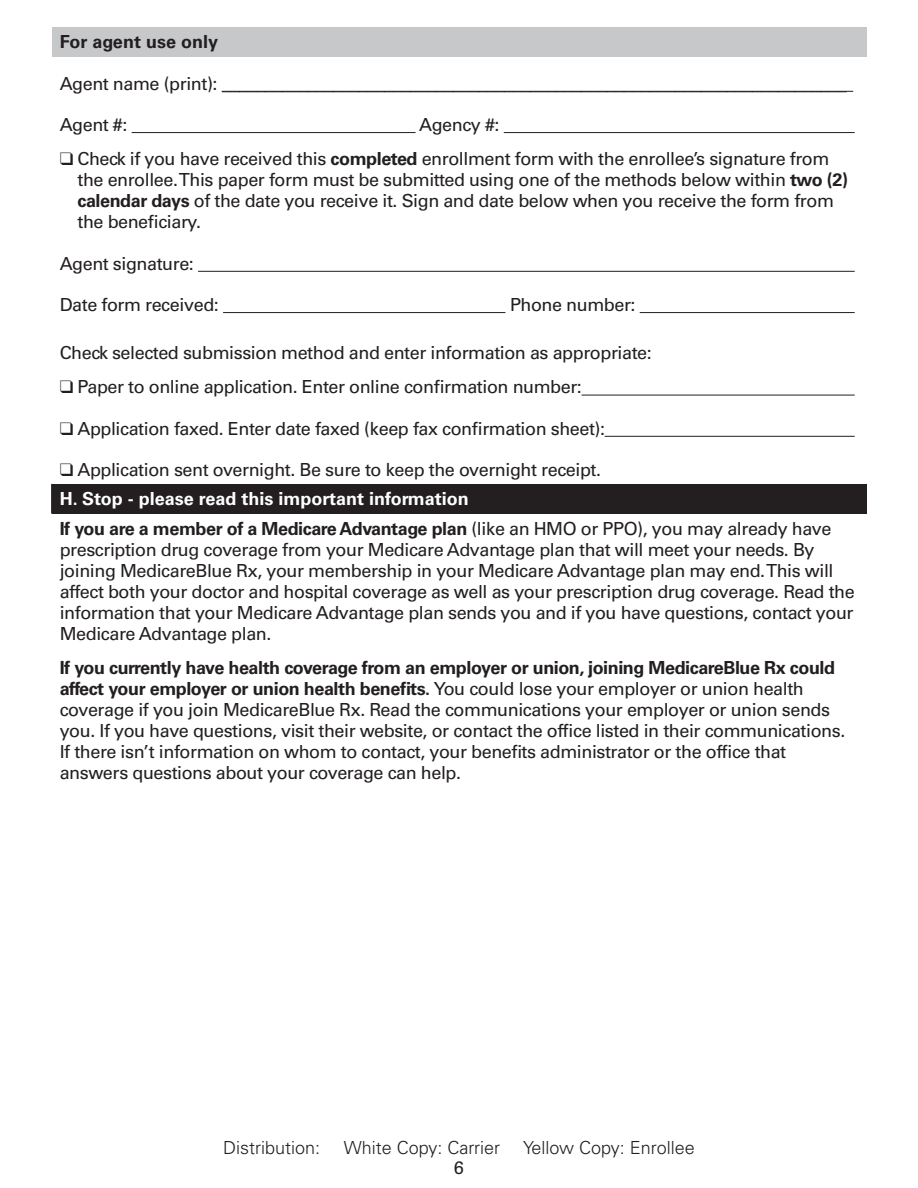
<style>
.page{position:relative;width:918px;height:1188px;background:#fff}
.page>*{position:absolute;margin:0;border:0;box-sizing:border-box;transform-origin:0 0}
.Text{font:18px/21px "Univers LT Std";letter-spacing:-.025em;color:#231f20}
.t1{font:300 18px "Univers LT Std";color:#231f20}
.Reverse_Subhead{font:700 18px "Univers LT Std";color:#fff}
.t2{font:700 18px "Univers LT Std";color:#231f20}
.s1{font-weight:700}
</style>
<div class="page">
<div style="left:52px;top:27px;width:814px;height:29px;background:#c7c8ca"></div>
<div style="left:52px;top:484px;width:814px;height:30px;background:#231f20"></div>
<hr style="left:51px;top:484px;width:1px;height:30px;background:#231f20">
<hr style="left:866px;top:484px;width:1px;height:30px;background:#231f20">
<hr style="left:222px;top:91px;width:631px;height:1px;background:#231f20">
<hr style="left:132px;top:132px;width:284px;height:1px;background:#231f20">
<hr style="left:504px;top:132px;width:351px;height:1px;background:#231f20">
<hr style="left:198px;top:271px;width:657px;height:1px;background:#231f20">
<hr style="left:223px;top:312px;width:282px;height:1px;background:#231f20">
<hr style="left:640px;top:312px;width:215px;height:1px;background:#231f20">
<hr style="left:582px;top:395px;width:273px;height:1px;background:#231f20">
<hr style="left:605px;top:436px;width:250px;height:1px;background:#231f20">
<p class="t2" style="left:60px;top:31px;width:160px">For agent use only</p>
<p class="Text" style="left:60px;top:73px;width:789px">Agent name (print): _________________________________________________________________________</p>
<p class="Text" style="left:60px;top:114px;width:69px">Agent #:</p>
<p class="Text" style="left:419px;top:114px;width:82px">Agency #:</p>
<p class="Text" style="left:77px;top:148px;width:772px;text-indent:-18px">❑ Check if you have received this <span class="s1">completed</span> enrollment form with the enrollee’s signature from the enrollee. This paper form must be submitted using one of the methods below within <span class="s1">two (2) calendar days</span> of the date you receive it. Sign and date below when you receive the form from the beneficiary.</p>
<p class="Text" style="left:60px;top:253px;width:136px">Agent signature:</p>
<p class="Text" style="left:60px;top:294px;width:161px">Date form received:</p>
<p class="Text" style="left:510px;top:294px;width:127px">Phone number:</p>
<p class="Text" style="left:60px;top:342px;width:594px">Check selected submission method and enter information as appropriate:</p>
<p class="Text" style="left:60px;top:376px;width:524px">❑ Paper to online application. Enter online confirmation number:</p>
<p class="Text" style="left:60px;top:418px;width:547px">❑ Application faxed. Enter date faxed (keep fax confirmation sheet):</p>
<p class="Text" style="left:60px;top:459px;width:543px">❑ Application sent overnight. Be sure to keep the overnight receipt.</p>
<p class="Reverse_Subhead" style="left:60px;top:488px;width:411px">H. Stop - please read this important information</p>
<p class="Text" style="left:60px;top:518px;width:797px"><span class="s1">If you are a member of a Medicare Advantage plan</span> (like an HMO or PPO), you may already have prescription drug coverage from your Medicare Advantage plan that will meet your needs. By joining MedicareBlue Rx, your membership in your Medicare Advantage plan may end. This will affect both your doctor and hospital coverage as well as your prescription drug coverage. Read the information that your Medicare Advantage plan sends you and if you have questions, contact your Medicare Advantage plan.</p>
<p class="Text" style="left:60px;top:657px;width:787px"><span class="s1">If you currently have health coverage from an employer or union, joining MedicareBlue Rx could affect your employer or union health benefits.</span> You could lose your employer or union health coverage if you join MedicareBlue Rx. Read the communications your employer or union sends you. If you have questions, visit their website, or contact the office listed in their communications.<br>If there isn’t information on whom to contact, your benefits administrator or the office that answers questions about your coverage can help.</p>
<p class="t1" style="left:223px;top:1137px;width:99px">Distribution:</p>
<p class="t1" style="left:344px;top:1137px;width:158px">White Copy: Carrier</p>
<p class="t1" style="left:523px;top:1137px;width:173px">Yellow Copy: Enrollee</p>
<p class="Text" style="left:454px;top:1157px;width:12px">6</p>
</div>
